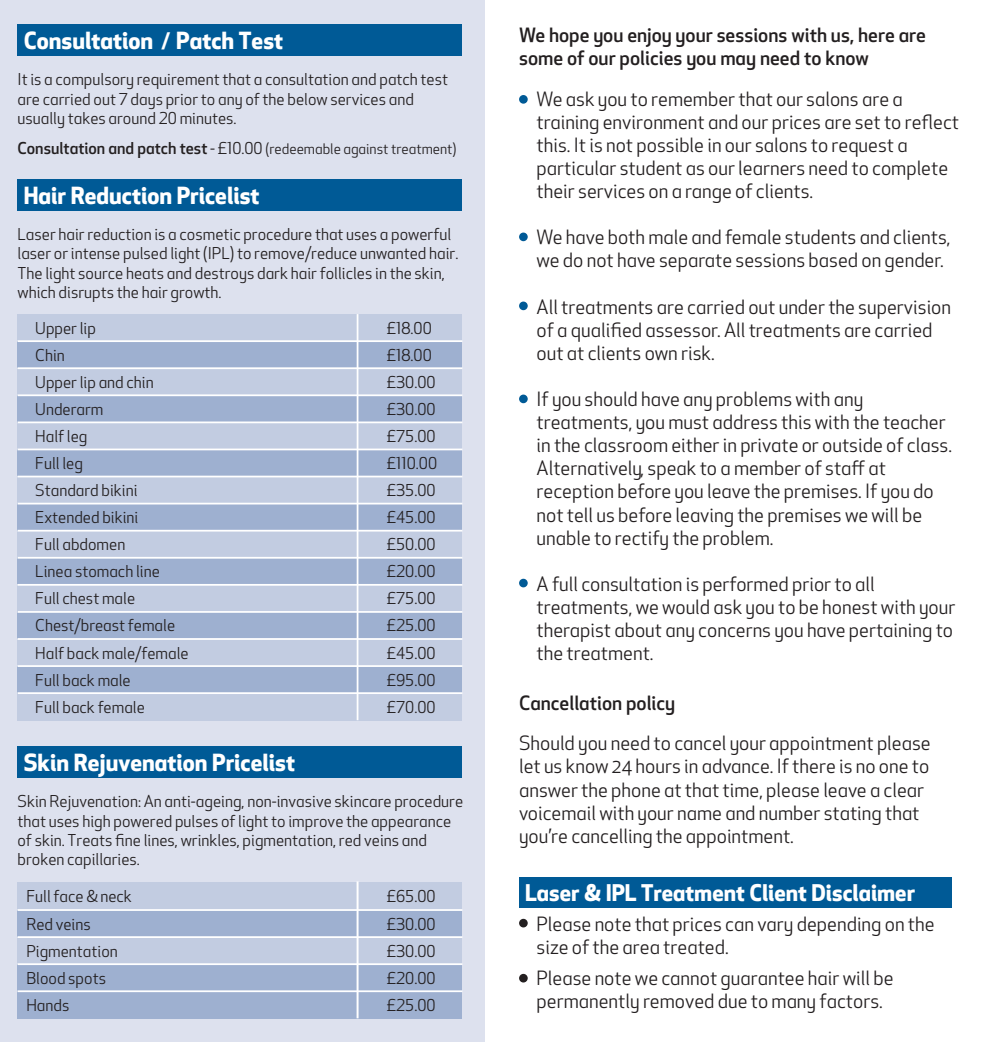
<style>
.page{position:relative;width:983px;height:1042px;background:#fff}
.page>*{position:absolute;margin:0;border:0;box-sizing:border-box;transform-origin:0 0}
.t1{font:700 23.1px "Apex New WFC";color:#fff}
.t2{font:700 22.4px "Apex New WFC";color:#fff}
.t3{font:19.25px/23.1px "Apex New WFC";color:#231f20}
.t4{font:500 19.25px/23.1px "Apex New WFC";color:#231f20}
.t5{font:700 17.15px "Apex New WFC";color:#fff}
.t6{font:15.92px/27.1px "Apex New WFC";color:#231f20}
.t7{font:14.17px "Apex New WFC";color:#231f20}
.s1{font-weight:500;font-size:15.92px}
.s2{font-size:15.92px}
</style>
<div class="page">
<div style="left:0;top:0;width:484px;height:1042px;background:#dde1ee"></div>
<div style="left:18px;top:314px;width:444px;height:27px;background:#c2cce1"></div>
<div style="left:18px;top:25px;width:444px;height:31px;background:#005a96"></div>
<div style="left:18px;top:179px;width:444px;height:31px;background:#005a96"></div>
<div style="left:18px;top:746px;width:444px;height:32px;background:#005a96"></div>
<div style="left:519px;top:877px;width:432px;height:30px;background:#005a96"></div>
<div style="left:18px;top:341px;width:444px;height:27px;background:#9eb0d0"></div>
<div style="left:18px;top:368px;width:444px;height:27px;background:#c2cce1"></div>
<div style="left:18px;top:422px;width:444px;height:27px;background:#c2cce1"></div>
<div style="left:18px;top:395px;width:444px;height:27px;background:#9eb0d0"></div>
<div style="left:18px;top:449px;width:444px;height:27px;background:#9eb0d0"></div>
<div style="left:18px;top:883px;width:444px;height:27px;background:#c2cce1"></div>
<div style="left:18px;top:910px;width:444px;height:27px;background:#9eb0d0"></div>
<div style="left:18px;top:937px;width:444px;height:27px;background:#c2cce1"></div>
<div style="left:18px;top:964px;width:444px;height:27px;background:#9eb0d0"></div>
<div style="left:18px;top:476px;width:444px;height:27px;background:#c2cce1"></div>
<div style="left:18px;top:531px;width:444px;height:27px;background:#c2cce1"></div>
<div style="left:18px;top:503px;width:444px;height:28px;background:#9eb0d0"></div>
<div style="left:18px;top:558px;width:444px;height:27px;background:#9eb0d0"></div>
<div style="left:18px;top:585px;width:444px;height:27px;background:#c2cce1"></div>
<div style="left:18px;top:639px;width:444px;height:27px;background:#c2cce1"></div>
<div style="left:18px;top:612px;width:444px;height:27px;background:#9eb0d0"></div>
<div style="left:18px;top:693px;width:444px;height:27px;background:#c2cce1"></div>
<div style="left:18px;top:666px;width:444px;height:27px;background:#9eb0d0"></div>
<hr style="left:356px;top:314px;width:2px;height:406px;background:#fff">
<hr style="left:18px;top:340px;width:444px;height:2px;background:#fff">
<hr style="left:18px;top:367px;width:444px;height:2px;background:#fff">
<hr style="left:18px;top:394px;width:444px;height:2px;background:#fff">
<hr style="left:18px;top:421px;width:444px;height:2px;background:#fff">
<hr style="left:18px;top:909px;width:444px;height:2px;background:#fff">
<hr style="left:18px;top:936px;width:444px;height:2px;background:#fff">
<hr style="left:18px;top:963px;width:444px;height:2px;background:#fff">
<div style="left:18px;top:991px;width:444px;height:27px;background:#9eb0d0"></div>
<hr style="left:18px;top:990px;width:444px;height:2px;background:#fff">
<hr style="left:18px;top:448px;width:444px;height:2px;background:#fff">
<hr style="left:18px;top:476px;width:444px;height:1px;background:#fff">
<hr style="left:18px;top:503px;width:444px;height:1px;background:#fff">
<hr style="left:18px;top:530px;width:444px;height:1px;background:#fff">
<hr style="left:18px;top:557px;width:444px;height:2px;background:#fff">
<hr style="left:18px;top:584px;width:444px;height:2px;background:#fff">
<hr style="left:18px;top:611px;width:444px;height:2px;background:#fff">
<hr style="left:18px;top:638px;width:444px;height:2px;background:#fff">
<hr style="left:18px;top:665px;width:444px;height:2px;background:#fff">
<hr style="left:18px;top:692px;width:444px;height:2px;background:#fff">
<div style="left:519px;top:95px;width:8px;height:9px;background:#005a96;border-radius:50%"></div>
<div style="left:519px;top:233px;width:8px;height:8px;background:#005a96;border-radius:50%"></div>
<div style="left:519px;top:301px;width:8px;height:9px;background:#005a96;border-radius:50%"></div>
<div style="left:519px;top:394px;width:8px;height:9px;background:#005a96;border-radius:50%"></div>
<div style="left:519px;top:579px;width:8px;height:8px;background:#005a96;border-radius:50%"></div>
<div style="left:519px;top:919px;width:8px;height:8px;background:#231f20;border-radius:50%"></div>
<div style="left:519px;top:974px;width:8px;height:8px;background:#231f20;border-radius:50%"></div>
<hr style="left:356px;top:881px;width:2px;height:137px;background:#fff">
<p class="t1" style="left:24px;top:24px;width:261px">Consultation Patch Test</p>
<p class="t5" style="left:161px;top:27px;width:10px">/</p>
<p class="t6" style="left:18px;top:70px;width:432px;line-height:19.2px">It is a compulsory requirement that a consultation and patch test are carried out 7 days prior to any of the below services and usually takes around 20 minutes.</p>
<p class="t7" style="left:18px;top:140px;width:440px"><span class="s1">Consultation and patch test</span> <span class="s2">- £10.00</span> (redeemable against treatment)</p>
<p class="t1" style="left:24px;top:179px;width:237px">Hair Reduction Pricelist</p>
<p class="t6" style="left:18px;top:225px;width:442px;line-height:19.2px">Laser hair reduction is a cosmetic procedure that uses a powerful laser or intense pulsed light (IPL) to remove/reduce unwanted hair.<br>The light source heats and destroys dark hair follicles in the skin, which disrupts the hair growth.</p>
<p class="t6" style="left:35px;top:314px;width:120px">Upper lip<br>Chin<br>Upper lip and chin</p>
<p class="t6" style="left:35px;top:422px;width:54px">Half leg</p>
<p class="t6" style="left:35px;top:395px;width:70px">Underarm</p>
<p class="t6" style="left:387px;top:314px;width:50px">£18.00 £18.00 £30.00</p>
<p class="t6" style="left:387px;top:395px;width:50px">£30.00</p>
<p class="t6" style="left:387px;top:422px;width:50px">£75.00</p>
<p class="t6" style="left:35px;top:450px;width:49px">Full leg</p>
<p class="t6" style="left:35px;top:477px;width:104px">Standard bikini</p>
<p class="t6" style="left:387px;top:450px;width:52px">£110.00 £35.00</p>
<p class="t6" style="left:35px;top:504px;width:105px">Extended bikini</p>
<p class="t6" style="left:387px;top:504px;width:50px">£45.00</p>
<p class="t6" style="left:35px;top:531px;width:91px">Full abdomen</p>
<p class="t6" style="left:387px;top:531px;width:50px">£50.00</p>
<p class="t6" style="left:35px;top:558px;width:126px">Linea stomach line<br>Full chest male</p>
<p class="t6" style="left:387px;top:558px;width:50px">£20.00 £75.00</p>
<p class="t6" style="left:35px;top:612px;width:141px">Chest/breast female</p>
<p class="t6" style="left:387px;top:612px;width:50px">£25.00</p>
<p class="t6" style="left:35px;top:639px;width:155px">Half back male/female</p>
<p class="t6" style="left:387px;top:639px;width:50px">£45.00</p>
<p class="t6" style="left:35px;top:666px;width:97px">Full back male</p>
<p class="t6" style="left:387px;top:666px;width:50px">£95.00</p>
<p class="t6" style="left:35px;top:693px;width:111px">Full back female</p>
<p class="t6" style="left:387px;top:693px;width:50px">£70.00</p>
<p class="t1" style="left:24px;top:746px;width:273px">Skin Rejuvenation Pricelist</p>
<p class="t6" style="left:18px;top:792px;width:447px;line-height:19.2px">Skin Rejuvenation: An anti-ageing, non-invasive skincare procedure that uses high powered pulses of light to improve the appearance of skin. Treats fine lines, wrinkles, pigmentation, red veins and broken capillaries.</p>
<p class="t6" style="left:26px;top:883px;width:107px">Full face &amp; neck<br>Red veins<br>Pigmentation<br>Blood spots</p>
<p class="t6" style="left:387px;top:883px;width:50px;text-align:justify">£65.00 £30.00 £30.00 £20.00</p>
<p class="t6" style="left:26px;top:991px;width:44px">Hands</p>
<p class="t6" style="left:387px;top:991px;width:50px">£25.00</p>
<p class="t4" style="left:519px;top:23px;width:408px">We hope you enjoy your sessions with us, here are some of our policies you may need to know</p>
<p class="t3" style="left:536px;top:87px;width:424px">We ask you to remember that our salons are a training environment and our prices are set to reflect this. It is not possible in our salons to request a particular student as our learners need to complete their services on a range of clients.</p>
<p class="t3" style="left:536px;top:226px;width:415px">We have both male and female students and clients, we do not have separate sessions based on gender.</p>
<p class="t3" style="left:536px;top:295px;width:416px">All treatments are carried out under the supervision of a qualified assessor. All treatments are carried out at clients own risk.</p>
<p class="t3" style="left:536px;top:387px;width:417px">If you should have any problems with any treatments, you must address this with the teacher in the classroom either in private or outside of class.<br>Alternatively, speak to a member of staff at reception before you leave the premises. If you do not tell us before leaving the premises we will be unable to rectify the problem.</p>
<p class="t3" style="left:536px;top:572px;width:420px">A full consultation is performed prior to all treatments, we would ask you to be honest with your therapist about any concerns you have pertaining to the treatment.</p>
<p class="t4" style="left:519px;top:691px;width:158px">Cancellation policy</p>
<p class="t3" style="left:519px;top:732px;width:413px">Should you need to cancel your appointment please let us know 24 hours in advance. If there is no one to answer the phone at that time, please leave a clear voicemail with your name and number stating that you’re cancelling the appointment.</p>
<p class="t2" style="left:525px;top:877px;width:391px">Laser &amp; IPL Treatment Client Disclaimer</p>
<p class="t3" style="left:536px;top:912px;width:399px">Please note that prices can vary depending on the size of the area treated.</p>
<p class="t3" style="left:536px;top:966px;width:358px">Please note we cannot guarantee hair will be permanently removed due to many factors.</p>
</div>
